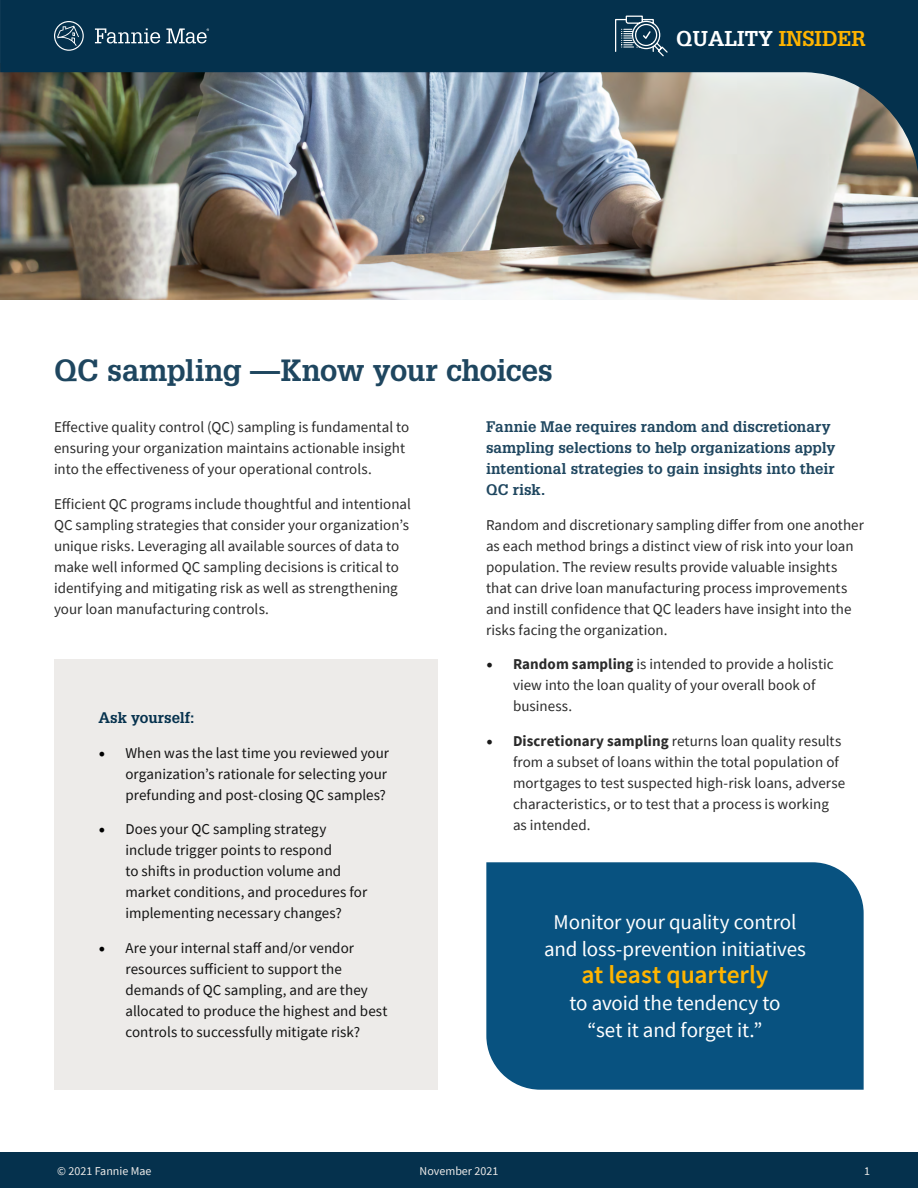
<style>
.page{position:relative;width:918px;height:1188px;background:#fff}
.page>*{position:absolute;margin:0;border:0;box-sizing:border-box;transform-origin:0 0}
.t1{font:700 30px "Glypha LT Pro";letter-spacing:-.015em;color:#05314d}
.t2{font:600 25.5px "Source Sans Pro";letter-spacing:-.01em;color:#ffb400}
.t3{font:21px/27px "Source Sans Pro";letter-spacing:-.005em;color:#fff;text-align:center}
.t4{font:700 21px "Glypha LT Pro";color:#fff}
.t5{font:15px/21px "Source Sans Pro";color:#121212}
.t6{font:700 15px/21px "Glypha LT Pro";color:#05314d}
.t7{font:12px "Source Sans Pro";color:#edebe9}
.s1{color:#ffb400}
.s2{font-family:"Minion Pro";font-size:18px;color:#000}
.s3{font-weight:700}
</style>
<div class="page">
<div style="left:0;top:1152px;width:918px;height:36px;background:#05314d"></div>
<img style="left:0;top:188px;width:918px;height:112px">
<img style="left:0;top:0;width:918px;height:188px">
<svg style="left:614px;top:15px;width:55px;height:43px;background:#355970"></svg>
<div style="left:486px;top:862px;width:378px;height:228px;background:#085280"></div>
<svg style="left:52px;top:21px;width:32px;height:31px"></svg>
<svg style="left:93px;top:28px;width:116px;height:17px;background:#45667b"></svg>
<div style="left:54px;top:659px;width:384px;height:431px;background:#edebe9"></div>
<h3 class="t4" style="left:676px;top:25px;width:191px">QUALITY <span class="s1">INSIDER</span></h3>
<h1 class="t1" style="left:54px;top:352px;width:500px">QC sampling —Know your choices</h1>
<p class="t5" style="left:54px;top:417px;width:357px">Effective quality control (QC) sampling is fundamental to ensuring your organization maintains actionable insight into the effectiveness of your operational controls.</p>
<p class="t5" style="left:54px;top:493px;width:359px">Efficient QC programs include thoughtful and intentional QC sampling strategies that consider your organization’s unique risks. Leveraging all available sources of data to make well informed QC sampling decisions is critical to identifying and mitigating risk as well as strengthening your loan manufacturing controls.</p>
<p class="t6" style="left:486px;top:416px;width:351px">Fannie Mae requires random and discretionary sampling selections to help organizations apply intentional strategies to gain insights into their QC risk.</p>
<p class="t5" style="left:486px;top:514px;width:379px">Random and discretionary sampling differ from one another as each method brings a distinct view of risk into your loan population. The review results provide valuable insights that can drive loan manufacturing process improvements and instill confidence that QC leaders have insight into the risks facing the organization.</p>
<p class="t5" style="left:513px;top:654px;width:322px;text-indent:-27px"><span class="s2">•</span> <span class="s3">Random sampling</span> is intended to provide a holistic view into the loan quality of your overall book of business.</p>
<p class="t5" style="left:513px;top:730px;width:334px;text-indent:-27px"><span class="s2">•</span> <span class="s3">Discretionary sampling</span> returns loan quality results from a subset of loans within the total population of mortgages to test suspected high-risk loans, adverse characteristics, or to test that a process is working as intended.</p>
<p class="t6" style="left:98px;top:707px;width:98px">Ask yourself:</p>
<p class="t5" style="left:125px;top:742px;width:265px;text-indent:-27px"><span class="s2">•</span> When was the last time you reviewed your organization’s rationale for selecting your prefunding and post-closing QC samples?</p>
<p class="t5" style="left:125px;top:819px;width:243px;text-indent:-27px"><span class="s2">•</span> Does your QC sampling strategy include trigger points to respond<br>to shifts in production volume and market conditions, and procedures for implementing necessary changes?</p>
<p class="t5" style="left:125px;top:937px;width:264px;text-indent:-27px"><span class="s2">•</span> Are your internal staff and/or vendor resources sufficient to support the demands of QC sampling, and are they allocated to produce the highest and best controls to successfully mitigate risk?</p>
<h3 class="t3" style="left:544px;top:908px;width:263px">Monitor your quality control and loss-prevention initiatives</h3>
<h2 class="t2" style="left:581px;top:958px;width:189px">at least quarterly</h2>
<h3 class="t3" style="left:569px;top:989px;width:213px">to avoid the tendency to “set it and forget it.”</h3>
<p class="t7" style="left:57px;top:1163px;width:96px">© 2021 Fannie Mae</p>
<p class="t7" style="left:420px;top:1163px;width:80px">November 2021</p>
<p class="t7" style="left:864px;top:1163px;width:7px">1</p>
</div>
